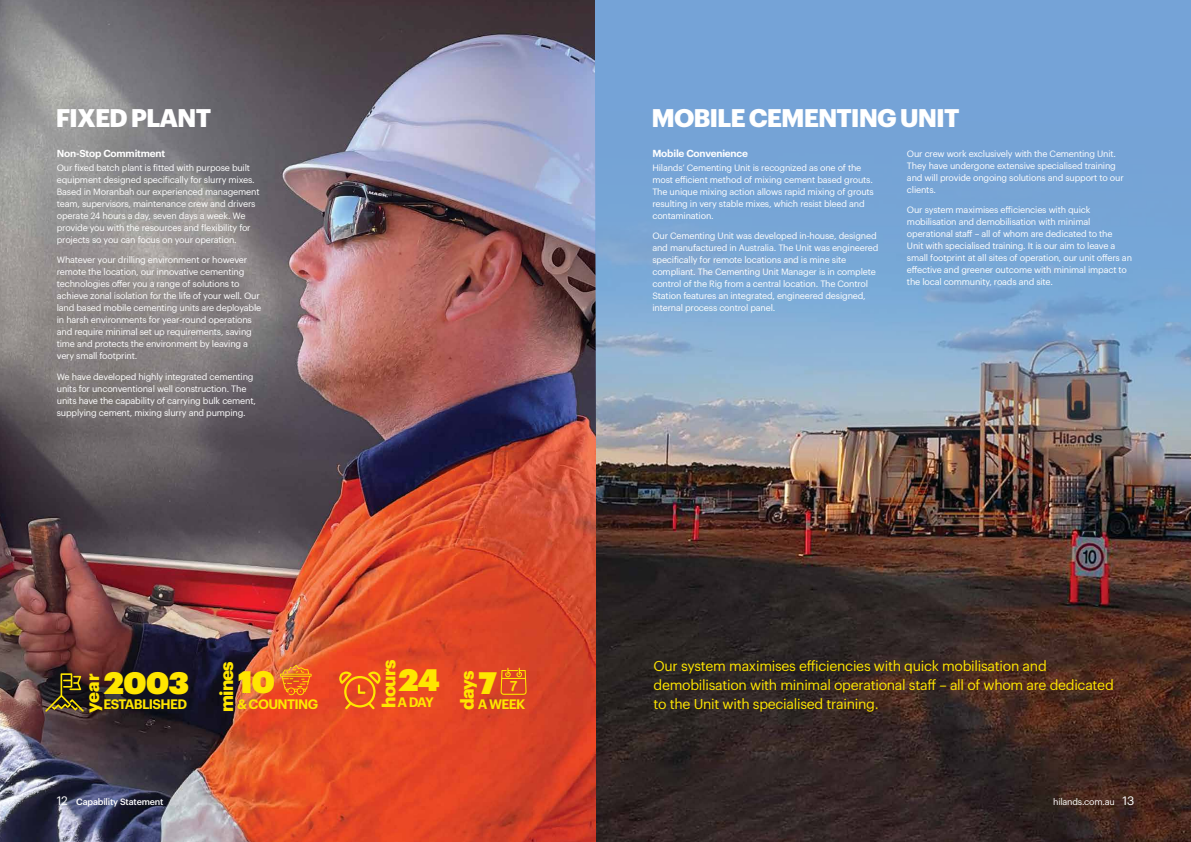
<style>
.page{position:relative;width:1191px;height:842px;background:#fff}
.page>*{position:absolute;margin:0;border:0;box-sizing:border-box;transform-origin:0 0}
.t1{font:30.4px "Graphik Super";letter-spacing:-.01em;color:#ffe600}
.t2{font:700 25px "Graphik";letter-spacing:-.04em;color:#fff}
.t3{font:700 18.2px "Graphik";letter-spacing:-.05em;color:#ffe600}
.t4{font:14.2px "Arial Rounded MT Bold";color:#ffe600}
.t5{font:14px/19px "Graphik";letter-spacing:-.02em;color:#ffe600}
.t6{font:600 13.4px "Graphik";letter-spacing:-.05em;color:#ffe600}
.t7{font:600 10px "Graphik";letter-spacing:-.02em;color:#fff}
.t8{font:9px/12px "Graphik";letter-spacing:-.02em;color:#fff}
.t9{font:500 9px "Graphik";letter-spacing:-.02em;color:#fff}
.s1{font-weight:400;font-size:12px}
.s2{font-size:12px}
</style>
<div class="page">
<img style="left:0;top:0;width:1191px;height:842px">
<img style="left:595px;top:0;width:596px;height:497px">
<svg style="left:339px;top:671px;width:41px;height:38px;background:#ed701a"></svg>
<svg style="left:45px;top:673px;width:39px;height:39px;background:#4e431b"></svg>
<svg style="left:280px;top:665px;width:31px;height:30px"></svg>
<svg style="left:500px;top:668px;width:26px;height:27px"></svg>
<h2 class="t2" style="left:56px;top:99px;width:157px">FIXED PLANT</h2>
<p class="t7" style="left:57px;top:146px;width:110px">Non-Stop Commitment</p>
<p class="t8" style="left:57px;top:161px;width:204px">Our fixed batch plant is fitted with purpose built equipment designed specifically for slurry mixes.<br>Based in Moranbah our experienced management team, supervisors, maintenance crew and drivers operate 24 hours a day, seven days a week. We provide you with the resources and flexibility for projects so you can focus on your operation.</p>
<p class="t8" style="left:57px;top:253px;width:206px">Whatever your drilling environment or however remote the location, our innovative cementing technologies offer you a range of solutions to achieve zonal isolation for the life of your well. Our land based mobile cementing units are deployable in harsh environments for year-round operations and require minimal set up requirements, saving time and protects the environment by leaving a very small footprint.</p>
<p class="t8" style="left:57px;top:370px;width:201px">We have developed highly integrated cementing units for unconventional well construction. The units have the capability of carrying bulk cement, supplying cement, mixing slurry and pumping.</p>
<h2 class="t2" style="left:651px;top:99px;width:309px">MOBILE CEMENTING UNIT</h2>
<p class="t7" style="left:652px;top:146px;width:97px">Mobile Convenience</p>
<p class="t8" style="left:652px;top:161px;width:223px">Hilands’ Cementing Unit is recognized as one of the most efficient method of mixing cement based grouts.<br>The unique mixing action allows rapid mixing of grouts resulting in very stable mixes, which resist bleed and contamination.</p>
<p class="t8" style="left:652px;top:229px;width:227px">Our Cementing Unit was developed in-house, designed and manufactured in Australia. The Unit was engineered specifically for remote locations and is mine site compliant. The Cementing Unit Manager is in complete control of the Rig from a central location. The Control Station features an integrated, engineered designed, internal process control panel.</p>
<p class="t8" style="left:907px;top:146px;width:218px">Our crew work exclusively with the Cementing Unit.<br>They have undergone extensive specialised training and will provide ongoing solutions and support to our clients.</p>
<p class="t8" style="left:907px;top:203px;width:226px">Our system maximises efficiencies with quick mobilisation and demobilisation with minimal operational staff – all of whom are dedicated to the<br>Unit with specialised training. It is our aim to leave a small footprint at all sites of operation, our unit offers an effective and greener outcome with minimal impact to the local community, roads and site.</p>
<h1 class="t1" style="left:104px;top:659px;width:86px">2003</h1>
<h3 class="t3" style="left:78px;top:712px;width:40px;rotate:-90deg">year</h3>
<h3 class="t6" style="left:103px;top:694px;width:85px">ESTABLISHED</h3>
<h3 class="t3" style="left:212px;top:712px;width:52px;rotate:-90deg">mines</h3>
<h1 class="t1" style="left:238px;top:658px;width:39px">10</h1>
<h3 class="t6" style="left:237px;top:694px;width:82px">&amp; COUNTING</h3>
<h3 class="t3" style="left:375px;top:707px;width:49px;rotate:-90deg">hours</h3>
<h1 class="t1" style="left:399px;top:656px;width:42px">24</h1>
<h3 class="t6" style="left:397px;top:691px;width:38px">A DAY</h3>
<h3 class="t3" style="left:453px;top:710px;width:41px;rotate:-90deg">days</h3>
<h1 class="t1" style="left:478px;top:659px;width:20px">7</h1>
<h3 class="t4" style="left:509px;top:677px;width:10px">7</h3>
<h3 class="t6" style="left:478px;top:694px;width:49px">A WEEK</h3>
<h3 class="t5" style="left:653px;top:655px;width:462px">Our system maximises efficiencies with quick mobilisation and demobilisation with minimal operational staff – all of whom are dedicated to the Unit with specialised training.</h3>
<p class="t9" style="left:57px;top:794px;width:108px"><span class="s1">12</span> Capability Statement</p>
<p class="t8" style="left:1053px;top:795px;width:83px">hilands.com.au <span class="s2">13</span></p>
</div>
